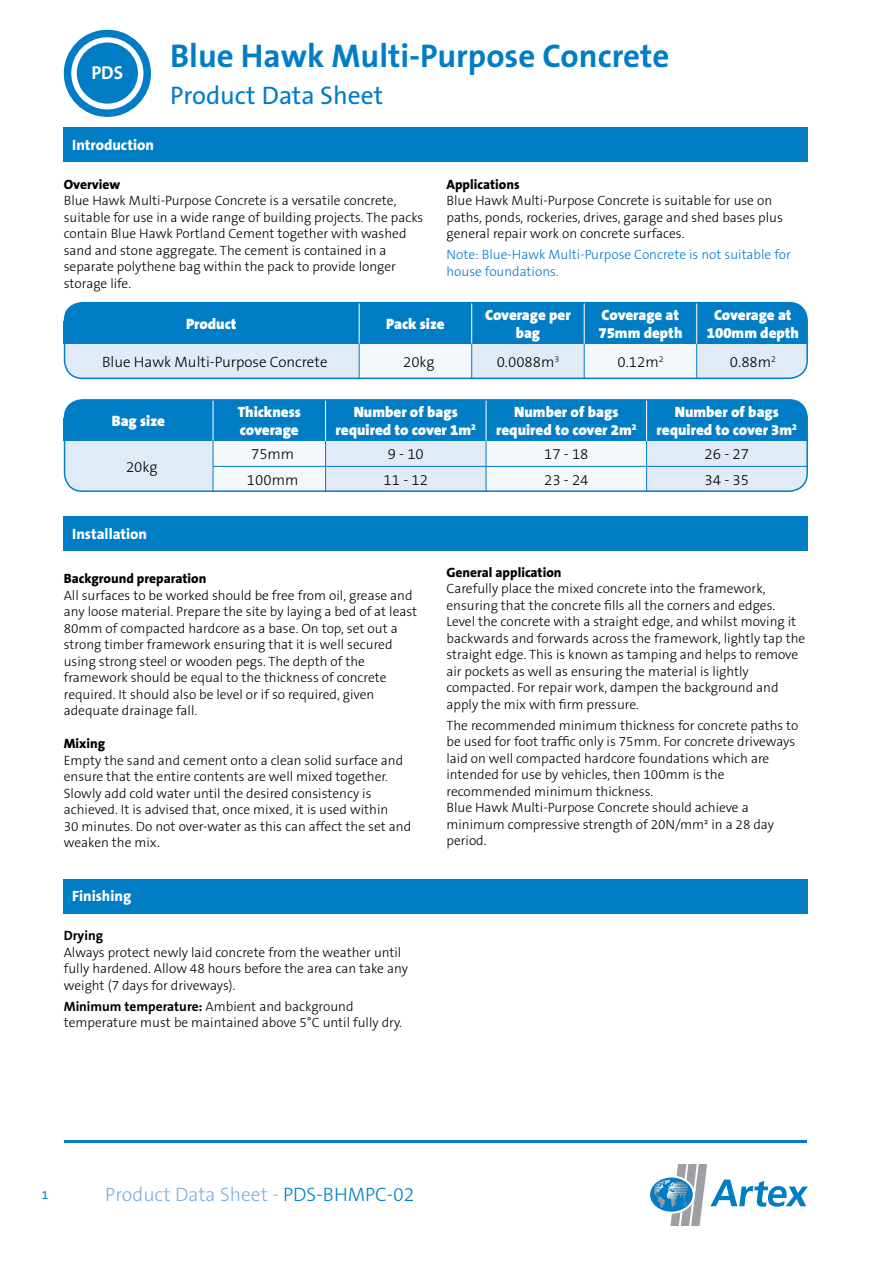
<style>
.page{position:relative;width:893px;height:1263px;background:#fff}
.page>*{position:absolute;margin:0;border:0;box-sizing:border-box;transform-origin:0 0}
.t1{font:700 33px "The Sans B7";color:#007dc5}
.t2{font:25.5px "The Sans B5 Plain";color:#007dc5}
.t3{font:300 19.5px "The Sans B3";color:#7bafde}
.t4{font:700 18.75px "The Sans B7";color:#fff}
.t5{font:900 15px/18px "The Sans B9";color:#fff;text-align:center}
.t6{font:300 15px "The Sans B3";color:#000}
.t7{font:800 15px "The Sans B8";color:#fff}
.t8{font:300 13.5px/16.5px "The Sans B3";color:#000}
.t9{font:300 13.5px/16.5px "The Sans B3";color:#007dc5}
.t10{font:800 13.5px "The Sans B8";color:#000}
.t11{font:700 13.5px "The Sans B7";color:#000}
.t12{font:12px "The Sans B5 Plain";color:#007dc5}
.s1{font-family:"The Sans B7";font-weight:700}
.s2{color:#007dc5}
</style>
<div class="page">
<div style="left:213px;top:422px;width:112px;height:69px;background:#f4f7fc"></div>
<div style="left:326px;top:422px;width:160px;height:69px;background:#e1eaf7"></div>
<div style="left:486px;top:422px;width:160px;height:69px;background:#f4f7fc"></div>
<div style="left:64px;top:419px;width:743px;height:22px;background:#007dc5"></div>
<div style="left:65px;top:400px;width:742px;height:38px;background:#007dc5;border-radius:18px"></div>
<hr style="left:213px;top:400px;width:1px;height:41px;background:#fff">
<hr style="left:325px;top:400px;width:1px;height:41px;background:#fff">
<svg style="left:65px;top:420px;width:149px;height:72px"></svg>
<svg style="left:325px;top:441px;width:1px;height:48px"></svg>
<svg style="left:646px;top:422px;width:161px;height:70px"></svg>
<svg style="left:486px;top:441px;width:1px;height:48px"></svg>
<hr style="left:486px;top:400px;width:1px;height:41px;background:#fff">
<hr style="left:646px;top:400px;width:1px;height:41px;background:#fff">
<hr style="left:213px;top:466px;width:113px;height:1px;background:#007dc5">
<hr style="left:326px;top:466px;width:160px;height:1px;background:#007dc5">
<hr style="left:486px;top:466px;width:161px;height:1px;background:#007dc5">
<hr style="left:647px;top:466px;width:160px;height:1px;background:#007dc5">
<div style="left:64px;top:399px;width:744px;height:93px;border:2px solid #007dc5;border-radius:18px"></div>
<div style="left:64px;top:30px;width:87px;height:87px;border:8px solid #007dc5;border-radius:50%"></div>
<div style="left:77px;top:43px;width:61px;height:61px;background:#007dc5;border-radius:50%"></div>
<div style="left:64px;top:128px;width:744px;height:34px;background:#007dc5"></div>
<div style="left:64px;top:516px;width:744px;height:34px;background:#007dc5"></div>
<hr style="left:65px;top:1140px;width:742px;height:3px;background:#007dc5">
<div style="left:64px;top:879px;width:744px;height:34px;background:#007dc5"></div>
<div style="left:360px;top:310px;width:112px;height:69px;background:#f4f7fc"></div>
<div style="left:697px;top:310px;width:110px;height:68px;background:#e1eaf7"></div>
<div style="left:65px;top:308px;width:294px;height:70px;background:#e1eaf7"></div>
<div style="left:472px;top:310px;width:112px;height:69px;background:#e1eaf7"></div>
<div style="left:584px;top:310px;width:112px;height:69px;background:#f4f7fc"></div>
<div style="left:64px;top:321px;width:743px;height:23px;background:#007dc5"></div>
<div style="left:65px;top:303px;width:742px;height:37px;background:#007dc5;border-radius:18px"></div>
<hr style="left:359px;top:303px;width:1px;height:41px;background:#fff">
<hr style="left:471px;top:303px;width:1px;height:41px;background:#fff">
<hr style="left:359px;top:344px;width:1px;height:34px;background:#007dc5">
<hr style="left:471px;top:344px;width:1px;height:34px;background:#007dc5">
<hr style="left:696px;top:344px;width:1px;height:34px;background:#007dc5">
<hr style="left:584px;top:344px;width:1px;height:34px;background:#007dc5">
<hr style="left:584px;top:303px;width:1px;height:41px;background:#fff">
<hr style="left:696px;top:303px;width:1px;height:41px;background:#fff">
<div style="left:64px;top:302px;width:744px;height:77px;border:2px solid #007dc5;border-radius:18px"></div>
<svg style="left:650px;top:1177px;width:43px;height:35px"></svg>
<svg style="left:654px;top:1164px;width:154px;height:62px"></svg>
<h3 class="t4" style="left:91px;top:63px;width:33px">PDS</h3>
<h1 class="t1" style="left:170px;top:38px;width:501px">Blue Hawk Multi-Purpose Concrete</h1>
<h2 class="t2" style="left:170px;top:82px;width:215px">Product Data Sheet</h2>
<p class="t7" style="left:72px;top:137px;width:83px">Introduction</p>
<p class="t10" style="left:64px;top:177px;width:58px">Overview</p>
<p class="t8" style="left:64px;top:193px;width:361px">Blue Hawk Multi-Purpose Concrete is a versatile concrete, suitable for use in a wide range of building projects. The packs contain Blue Hawk Portland Cement together with washed sand and stone aggregate. The cement is contained in a separate polythene bag within the pack to provide longer storage life.</p>
<p class="t10" style="left:446px;top:177px;width:75px">Applications</p>
<p class="t8" style="left:446px;top:193px;width:338px">Blue Hawk Multi-Purpose Concrete is suitable for use on paths, ponds, rockeries, drives, garage and shed bases plus general repair work on concrete surfaces.</p>
<p class="t9" style="left:446px;top:247px;width:346px">Note: Blue-Hawk Multi-Purpose Concrete is not suitable for house foundations.</p>
<p class="t5" style="left:186px;top:315px;width:52px">Product</p>
<p class="t5" style="left:386px;top:315px;width:60px">Pack size</p>
<p class="t5" style="left:485px;top:306px;width:87px">Coverage per bag</p>
<p class="t5" style="left:598px;top:306px;width:86px;text-align:left">Coverage at<br>75mm depth</p>
<p class="t5" style="left:707px;top:306px;width:94px">Coverage at<br>100mm depth</p>
<p class="t6" style="left:102px;top:353px;width:227px">Blue Hawk Multi-Purpose Concrete</p>
<p class="t6" style="left:403px;top:353px;width:33px">20kg</p>
<p class="t6" style="left:497px;top:353px;width:64px">0.0088m<sup>3</sup></p>
<p class="t6" style="left:617px;top:353px;width:47px">0.12m<sup>2</sup></p>
<p class="t6" style="left:730px;top:353px;width:47px">0.88m<sup>2</sup></p>
<p class="t5" style="left:112px;top:412px;width:55px">Bag size</p>
<p class="t5" style="left:238px;top:403px;width:65px;text-align:left">Thickness coverage</p>
<p class="t5" style="left:336px;top:403px;width:142px">Number of bags required to cover 1m<sup>2</sup></p>
<p class="t5" style="left:496px;top:403px;width:142px">Number of bags required to cover 2m<sup>2</sup></p>
<p class="t5" style="left:657px;top:403px;width:142px">Number of bags required to cover 3m<sup>2</sup></p>
<p class="t6" style="left:126px;top:459px;width:33px">20kg</p>
<p class="t6" style="left:251px;top:446px;width:45px">75mm</p>
<p class="t6" style="left:388px;top:446px;width:38px">9 - 10</p>
<p class="t6" style="left:544px;top:446px;width:46px">17 - 18</p>
<p class="t6" style="left:705px;top:446px;width:46px">26 - 27</p>
<p class="t6" style="left:247px;top:471px;width:53px">100mm</p>
<p class="t6" style="left:384px;top:471px;width:46px">11 - 12</p>
<p class="t6" style="left:544px;top:471px;width:46px">23 - 24</p>
<p class="t6" style="left:705px;top:471px;width:46px">34 - 35</p>
<p class="t7" style="left:72px;top:526px;width:76px">Installation</p>
<p class="t10" style="left:64px;top:571px;width:144px">Background preparation</p>
<p class="t8" style="left:64px;top:587px;width:355px">All surfaces to be worked should be free from oil, grease and any loose material. Prepare the site by laying a bed of at least 80mm of compacted hardcore as a base. On top, set out a strong timber framework ensuring that it is well secured using strong steel or wooden pegs. The depth of the framework should be equal to the thickness of concrete required. It should also be level or if so required, given adequate drainage fall.</p>
<p class="t10" style="left:64px;top:736px;width:43px">Mixing</p>
<p class="t8" style="left:64px;top:752px;width:349px">Empty the sand and cement onto a clean solid surface and ensure that the entire contents are well mixed together.<br>Slowly add cold water until the desired consistency is achieved. It is advised that, once mixed, it is used within<br>30 minutes. Do not over-water as this can affect the set and weaken the mix.</p>
<p class="t7" style="left:72px;top:888px;width:61px">Finishing</p>
<p class="t11" style="left:64px;top:928px;width:41px">Drying</p>
<p class="t8" style="left:64px;top:944px;width:346px">Always protect newly laid concrete from the weather until fully hardened. Allow 48 hours before the area can take any weight (7 days for driveways).</p>
<p class="t8" style="left:64px;top:998px;width:340px"><span class="s1">Minimum temperature:</span> Ambient and background temperature must be maintained above 5°C until fully dry.</p>
<p class="t10" style="left:446px;top:565px;width:117px">General application</p>
<p class="t8" style="left:446px;top:581px;width:360px">Carefully place the mixed concrete into the framework, ensuring that the concrete fills all the corners and edges.<br>Level the concrete with a straight edge, and whilst moving it backwards and forwards across the framework, lightly tap the straight edge. This is known as tamping and helps to remove air pockets as well as ensuring the material is lightly compacted. For repair work, dampen the background and apply the mix with firm pressure.</p>
<p class="t8" style="left:446px;top:717px;width:354px">The recommended minimum thickness for concrete paths to be used for foot traffic only is 75mm. For concrete driveways laid on well compacted hardcore foundations which are intended for use by vehicles, then 100mm is the recommended minimum thickness.<br>Blue Hawk Multi-Purpose Concrete should achieve a minimum compressive strength of 20N/mm² in a 28 day period.</p>
<p class="t12" style="left:42px;top:1188px;width:8px">1</p>
<h3 class="t3" style="left:105px;top:1184px;width:311px">Product Data Sheet - <span class="s2">PDS-BHMPC-02</span></h3>
</div>
